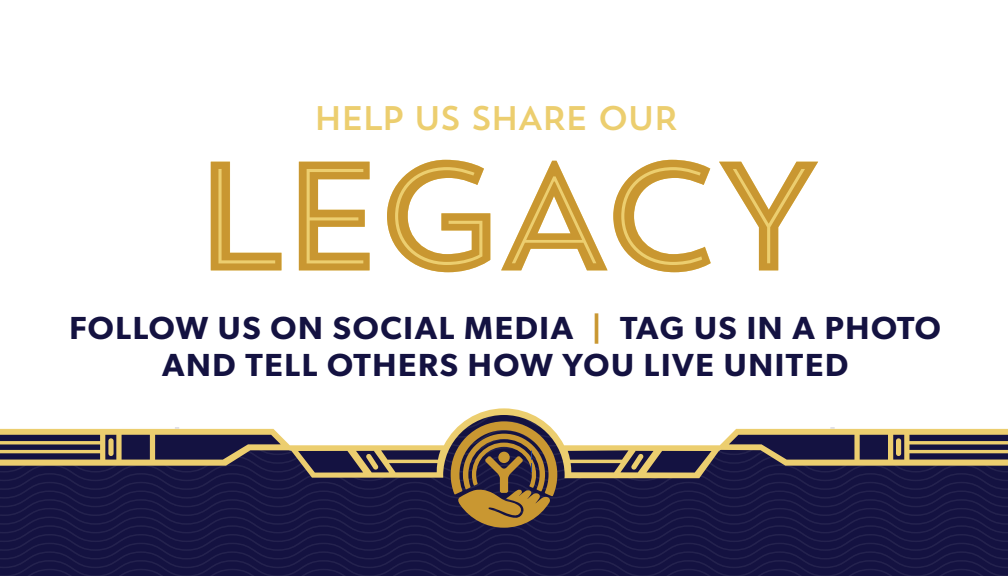
<style>
.page{position:relative;width:1008px;height:576px;background:#fff}
.page>*{position:absolute;margin:0;border:0;box-sizing:border-box;transform-origin:0 0}
.t1{font:154.8px "Trend Sans Five";letter-spacing:-.095em;color:#c99731}
.t2{font:34px "Trend Sans One";letter-spacing:-.09em;color:#ecce6f}
.t3{font:600 32px/37.2px "Gibson";letter-spacing:.05em;color:#141241;text-align:center}
.s1{color:#c99731}
</style>
<div class="page">
<svg style="left:0;top:478px;width:1008px;height:98px;background:#161443"></svg>
<svg style="left:0;top:408px;width:1008px;height:70px"></svg>
<svg style="left:451px;top:421px;width:106px;height:107px;background:#7c613e"></svg>
<svg style="left:568px;top:450px;width:144px;height:23px;background:#53494e"></svg>
<svg style="left:893px;top:435px;width:115px;height:25px;background:#5a4f50"></svg>
<div style="left:860px;top:435px;width:28px;height:25px;background:#141241"></div>
<svg style="left:729px;top:435px;width:125px;height:25px;background:#2f2947"></svg>
<svg style="left:155px;top:435px;width:126px;height:25px;background:#312b47"></svg>
<svg style="left:298px;top:450px;width:142px;height:23px;background:#51474e"></svg>
<svg style="left:0;top:435px;width:116px;height:25px;background:#5a4f4f"></svg>
<div style="left:122px;top:435px;width:28px;height:25px;background:#141241"></div>
<p class="t2" style="left:313px;top:97px;width:367px">HELP US SHARE OUR</p>
<h1 class="t1" style="left:188px;top:117px;width:640px">LEGACY</h1>
<p class="t3" style="left:69px;top:308px;width:873px">FOLLOW US ON SOCIAL MEDIA <span class="s1">|</span> TAG US IN A PHOTO<br>AND TELL OTHERS HOW YOU LIVE UNITED</p>
</div>
